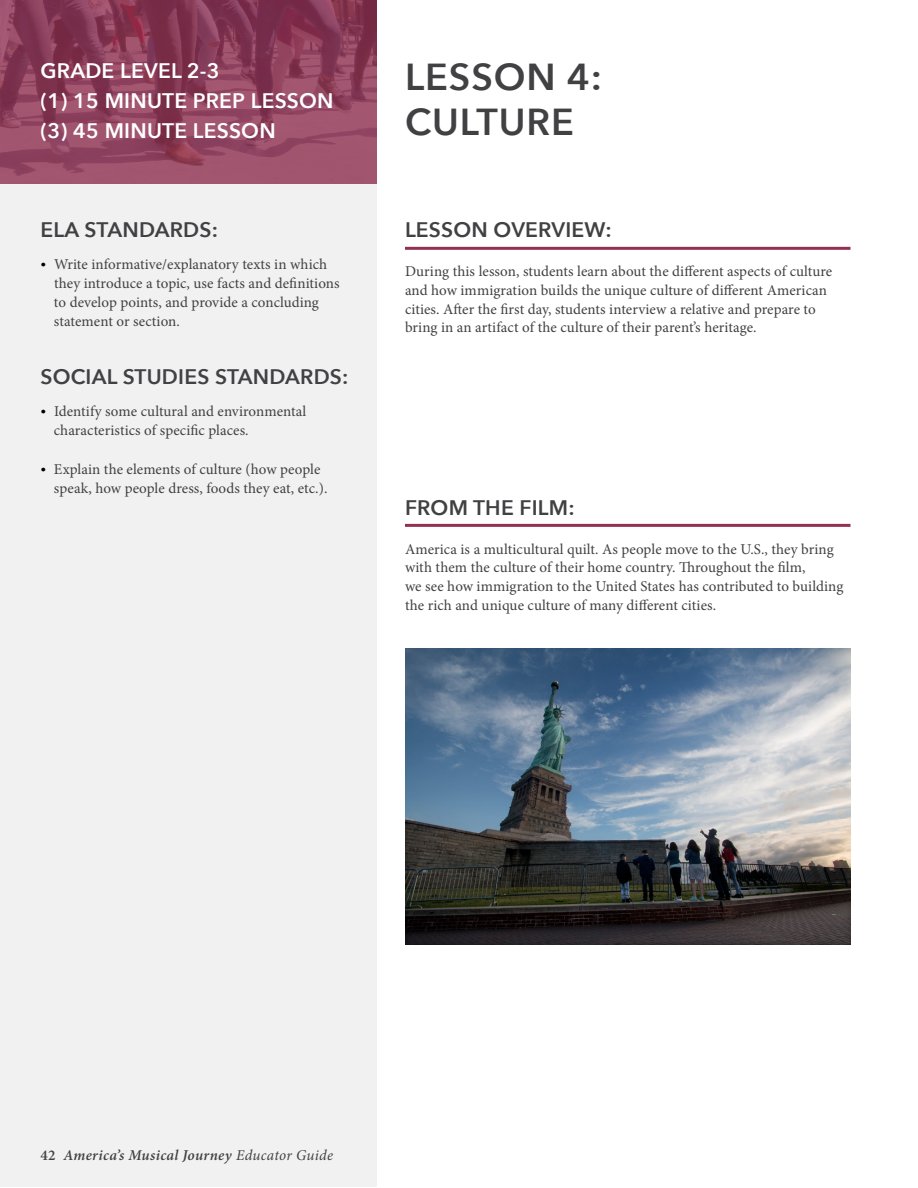
<style>
.page{position:relative;width:918px;height:1188px;background:#fff}
.page>*{position:absolute;margin:0;border:0;box-sizing:border-box;transform-origin:0 0}
.t1{font:600 37.5px/45px "Avenir Next";letter-spacing:.025em;color:#414042}
.t2{font:600 21px "Avenir Next";letter-spacing:.01em;color:#414042}
.t3{font:600 21px/30px "Avenir Next";letter-spacing:.01em;color:#fff}
.t4{font:15px/18.8px "Minion Pro";letter-spacing:.005em;color:#414042}
.t5{font:italic 600 15px "Minion Pro";letter-spacing:.02em;color:#414042}
.s1{font-family:"Georgia";color:#000}
.s2{font-style:normal}
.s3{font-weight:400}
</style>
<div class="page">
<div style="left:0;top:0;width:376px;height:1186px;background:#f1f1f2"></div>
<svg style="left:0;top:0;width:376px;height:184px;background:#8f425e"></svg>
<img style="left:405px;top:648px;width:445px;height:297px">
<hr style="left:405px;top:524px;width:445px;height:3px;background:#923253">
<hr style="left:405px;top:247px;width:445px;height:3px;background:#923253">
<h2 class="t3" style="left:40px;top:55px;width:295px">GRADE LEVEL 2-3<br>(1) 15 MINUTE PREP LESSON (3) 45 MINUTE LESSON</h2>
<h2 class="t2" style="left:40px;top:212px;width:179px">ELA STANDARDS:</h2>
<p class="t4" style="left:54px;top:255px;width:287px;text-indent:-13px"><span class="s1">•</span> Write informative/explanatory texts in which they introduce a topic, use facts and definitions to develop points, and provide a concluding statement or section.</p>
<h2 class="t2" style="left:40px;top:359px;width:310px">SOCIAL STUDIES STANDARDS:</h2>
<p class="t4" style="left:54px;top:402px;width:254px;text-indent:-13px"><span class="s1">•</span> Identify some cultural and environmental characteristics of specific places.</p>
<p class="t4" style="left:54px;top:460px;width:275px;text-indent:-14px"><span class="s1">•</span> Explain the elements of culture (how people speak, how people dress, foods they eat, etc.).</p>
<h1 class="t1" style="left:405px;top:54px;width:199px">LESSON 4:<br>CULTURE</h1>
<h2 class="t2" style="left:405px;top:212px;width:208px">LESSON OVERVIEW:</h2>
<p class="t4" style="left:405px;top:262px;width:429px">During this lesson, students learn about the different aspects of culture and how immigration builds the unique culture of different American cities. After the first day, students interview a relative and prepare to bring in an artifact of the culture of their parent’s heritage.</p>
<h2 class="t2" style="left:405px;top:489px;width:171px">FROM THE FILM:</h2>
<p class="t4" style="left:405px;top:539px;width:440px">America is a multicultural quilt. As people move to the U.S., they bring with them the culture of their home country. Throughout the film,<br>we see how immigration to the United States has contributed to building the rich and unique culture of many different cities.</p>
<p class="t5" style="left:40px;top:1145px;width:294px"><span class="s2">42</span> America’s Musical Journey <span class="s3">Educator Guide</span></p>
</div>
